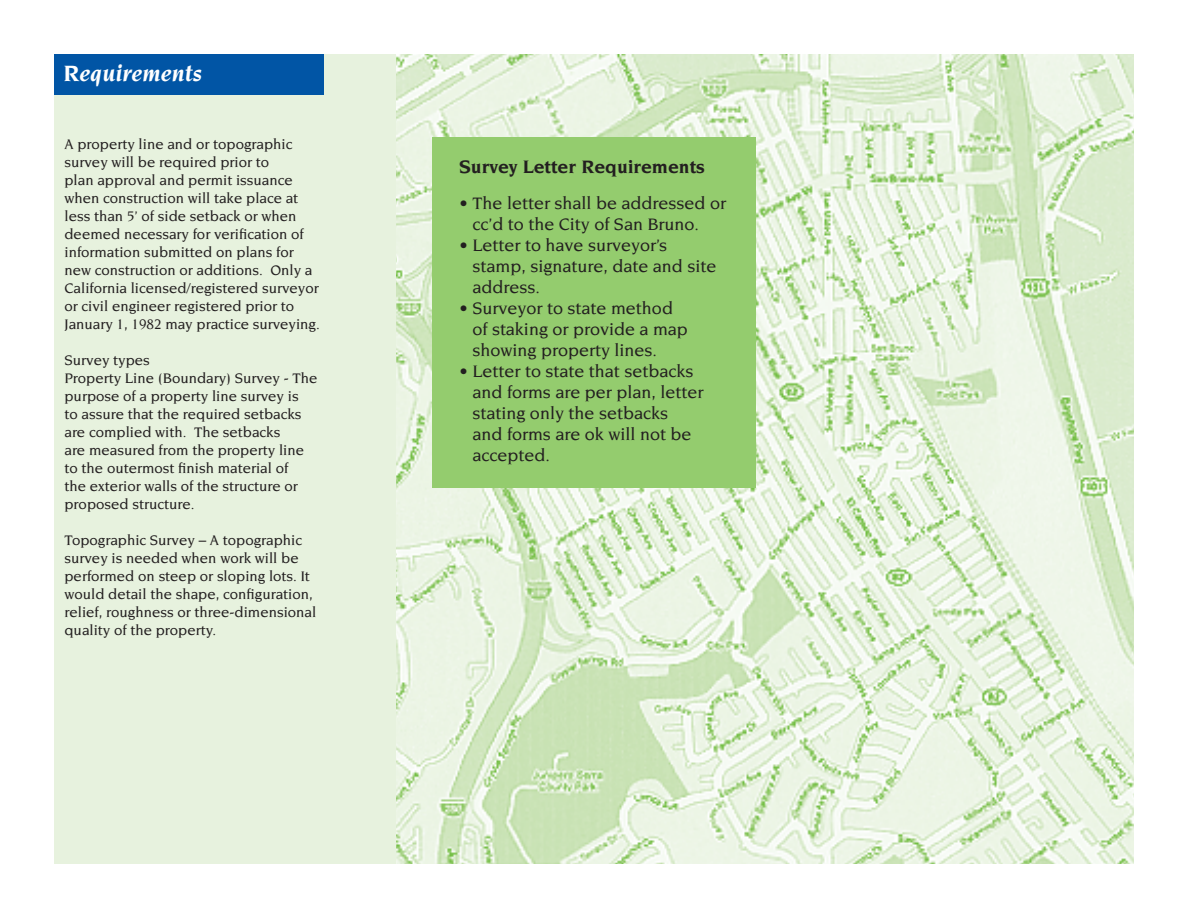
<style>
.page{position:relative;width:1188px;height:918px;background:#fff}
.page>*{position:absolute;margin:0;border:0;box-sizing:border-box;transform-origin:0 0}
.t1{font:italic 700 24px "Novarese";color:#fff}
.t2{font:700 19.5px "Novarese";color:#231f20}
.t3{font:500 18px/21px "Novarese";color:#231f20}
.t4{font:500 15px/18px "Novarese";color:#231f20}
</style>
<div class="page">
<div style="left:54px;top:54px;width:1079px;height:810px;background:#e7f2de"></div>
<div style="left:54px;top:54px;width:270px;height:40px;background:#0155a5"></div>
<img style="left:397px;top:54px;width:737px;height:810px">
<div style="left:432px;top:138px;width:324px;height:350px;background:#94cc6e"></div>
<h1 class="t1" style="left:64px;top:60px;width:140px">Requirements</h1>
<p class="t4" style="left:64px;top:135px;width:257px">A property line and or topographic survey will be required prior to<br>plan approval and permit issuance when construction will take place at less than 5’ of side setback or when deemed necessary for verification of information submitted on plans for new construction or additions. Only a California licensed/registered surveyor or civil engineer registered prior to January 1, 1982 may practice surveying.</p>
<p class="t4" style="left:64px;top:351px;width:254px">Survey types<br>Property Line (Boundary) Survey - The purpose of a property line survey is<br>to assure that the required setbacks are complied with. The setbacks<br>are measured from the property line to the outermost finish material of<br>the exterior walls of the structure or proposed structure.</p>
<p class="t4" style="left:64px;top:531px;width:253px">Topographic Survey – A topographic survey is needed when work will be performed on steep or sloping lots. It would detail the shape, configuration, relief, roughness or three-dimensional quality of the property.</p>
<h2 class="t2" style="left:459px;top:156px;width:247px">Survey Letter Requirements</h2>
<p class="t3" style="left:472px;top:193px;width:255px;text-indent:-14px">• The letter shall be addressed or cc’d to the City of San Bruno.</p>
<p class="t3" style="left:472px;top:235px;width:245px;text-indent:-14px">• Letter to have surveyor’s stamp, signature, date and site address.</p>
<p class="t3" style="left:472px;top:298px;width:217px;text-indent:-14px">• Surveyor to state method of staking or provide a map showing property lines.</p>
<p class="t3" style="left:472px;top:361px;width:232px;text-indent:-14px">• Letter to state that setbacks and forms are per plan, letter stating only the setbacks<br>and forms are ok will not be accepted.</p>
</div>
